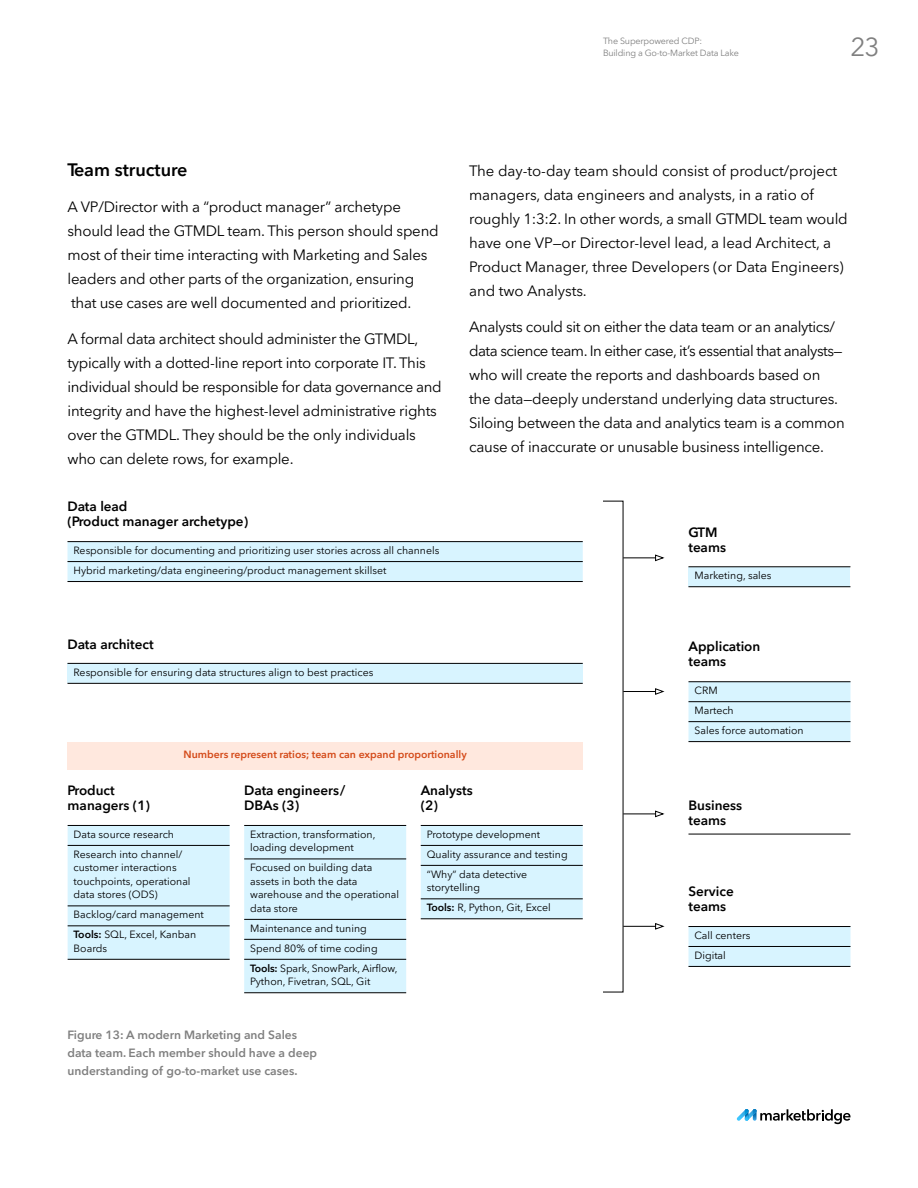
<style>
.page{position:relative;width:918px;height:1188px;background:#fff}
.page>*{position:absolute;margin:0;border:0;box-sizing:border-box;transform-origin:0 0}
.t1{font:26.1px "Avenir Next LT Pro";color:#808080}
.t2{font:600 18px "Avenir Next LT Pro";color:#000}
.t3{font:15px/24px "Avenir Next LT Pro";letter-spacing:-.015em;color:#000}
.t4{font:600 13.5px/15px "Avenir Next LT Pro";color:#000}
.t5{font:600 12px/18px "Avenir Next LT Pro";color:#808080}
.t6{font:10.5px/20px "Avenir Next LT Pro";color:#000}
.t7{font:600 10.5px "Avenir Next LT Pro";color:#d44a19}
.t8{font:9px/12px "Avenir Next LT Pro";letter-spacing:-.02em;color:#808080}
.s1{font-weight:600}
</style>
<div class="page">
<div style="left:68px;top:542px;width:515px;height:39px;background:#d8f4ff"></div>
<hr style="left:68px;top:541px;width:515px;height:1px;background:#000">
<hr style="left:68px;top:561px;width:515px;height:1px;background:#000">
<hr style="left:68px;top:581px;width:515px;height:1px;background:#000">
<div style="left:68px;top:663px;width:515px;height:20px;background:#d8f4ff"></div>
<hr style="left:68px;top:663px;width:515px;height:1px;background:#000">
<hr style="left:68px;top:683px;width:515px;height:1px;background:#000">
<div style="left:688px;top:927px;width:162px;height:39px;background:#d8f4ff"></div>
<hr style="left:688px;top:926px;width:162px;height:1px;background:#000">
<hr style="left:688px;top:946px;width:162px;height:1px;background:#000">
<hr style="left:688px;top:966px;width:162px;height:1px;background:#000">
<hr style="left:623px;top:926px;width:33px;height:1px;background:#000">
<div style="left:688px;top:682px;width:162px;height:59px;background:#d8f4ff"></div>
<hr style="left:688px;top:681px;width:162px;height:1px;background:#000">
<hr style="left:688px;top:701px;width:162px;height:1px;background:#000">
<hr style="left:688px;top:721px;width:162px;height:1px;background:#000">
<hr style="left:688px;top:741px;width:162px;height:1px;background:#000">
<hr style="left:623px;top:691px;width:32px;height:1px;background:#000">
<hr style="left:688px;top:834px;width:162px;height:1px;background:#000">
<hr style="left:623px;top:814px;width:33px;height:1px;background:#000">
<div style="left:688px;top:567px;width:162px;height:20px;background:#d8f4ff"></div>
<hr style="left:688px;top:567px;width:162px;height:1px;background:#000">
<hr style="left:688px;top:586px;width:162px;height:1px;background:#000">
<hr style="left:623px;top:558px;width:32px;height:1px;background:#000">
<div style="left:68px;top:742px;width:515px;height:28px;background:#ffe8de"></div>
<div style="left:68px;top:826px;width:162px;height:133px;background:#d8f4ff"></div>
<hr style="left:68px;top:825px;width:162px;height:1px;background:#000">
<hr style="left:68px;top:845px;width:162px;height:1px;background:#000">
<hr style="left:68px;top:906px;width:162px;height:1px;background:#000">
<hr style="left:68px;top:926px;width:162px;height:1px;background:#000">
<hr style="left:68px;top:959px;width:162px;height:1px;background:#000">
<div style="left:244px;top:826px;width:162px;height:166px;background:#d8f4ff"></div>
<hr style="left:244px;top:825px;width:162px;height:1px;background:#000">
<hr style="left:244px;top:859px;width:162px;height:1px;background:#000">
<hr style="left:244px;top:919px;width:162px;height:1px;background:#000">
<hr style="left:244px;top:939px;width:162px;height:1px;background:#000">
<hr style="left:244px;top:959px;width:162px;height:1px;background:#000">
<hr style="left:244px;top:992px;width:162px;height:1px;background:#000">
<div style="left:421px;top:826px;width:162px;height:93px;background:#d8f4ff"></div>
<hr style="left:421px;top:825px;width:162px;height:1px;background:#000">
<hr style="left:421px;top:845px;width:162px;height:1px;background:#000">
<hr style="left:421px;top:865px;width:162px;height:1px;background:#000">
<hr style="left:421px;top:899px;width:162px;height:1px;background:#000">
<hr style="left:421px;top:919px;width:162px;height:1px;background:#000">
<svg style="left:655px;top:554px;width:10px;height:7px"></svg>
<svg style="left:655px;top:688px;width:10px;height:7px"></svg>
<svg style="left:655px;top:811px;width:10px;height:6px"></svg>
<svg style="left:655px;top:923px;width:10px;height:7px"></svg>
<svg style="left:737px;top:1109px;width:114px;height:15px"></svg>
<p class="t8" style="left:603px;top:34px;width:138px">The Superpowered CDP:<br>Building a Go-to-Market Data Lake</p>
<h1 class="t1" style="left:850px;top:31px;width:31px">23</h1>
<p class="t2" style="left:68px;top:158px;width:121px">Team structure</p>
<p class="t3" style="left:68px;top:194px;width:373px">A VP/Director with a “product manager” archetype should lead the GTMDL team. This person should spend most of their time interacting with Marketing and Sales leaders and other parts of the organization, ensuring that use cases are well documented and prioritized.</p>
<p class="t3" style="left:68px;top:326px;width:376px">A formal data architect should administer the GTMDL, typically with a dotted-line report into corporate IT. This individual should be responsible for data governance and integrity and have the highest-level administrative rights over the GTMDL. They should be the only individuals who can delete rows, for example.</p>
<p class="t4" style="left:68px;top:499px;width:182px">Data lead<br>(Product manager archetype)</p>
<p class="t6" style="left:74px;top:540px;width:367px">Responsible for documenting and prioritizing user stories across all channels<br>Hybrid marketing/data engineering/product management skillset</p>
<p class="t4" style="left:68px;top:637px;width:88px">Data architect</p>
<p class="t6" style="left:74px;top:662px;width:301px">Responsible for ensuring data structures align to best practices</p>
<p class="t3" style="left:469px;top:158px;width:380px">The day-to-day team should consist of product/project managers, data engineers and analysts, in a ratio of roughly 1:3:2. In other words, a small GTMDL team would have one VP—or Director-level lead, a lead Architect, a Product Manager, three Developers (or Data Engineers) and two Analysts.</p>
<p class="t3" style="left:469px;top:314px;width:377px">Analysts could sit on either the data team or an analytics/ data science team. In either case, it’s essential that analysts— who will create the reports and dashboards based on the data—deeply understand underlying data structures.<br>Siloing between the data and analytics team is a common cause of inaccurate or unusable business intelligence.</p>
<p class="t4" style="left:688px;top:524px;width:39px">GTM teams</p>
<p class="t6" style="left:694px;top:566px;width:79px">Marketing, sales</p>
<p class="t4" style="left:688px;top:639px;width:73px">Application teams</p>
<p class="t6" style="left:694px;top:681px;width:111px">CRM<br>Martech<br>Sales force automation</p>
<p class="t7" style="left:184px;top:748px;width:285px">Numbers represent ratios; team can expand proportionally</p>
<p class="t4" style="left:68px;top:783px;width:84px">Product managers (1)</p>
<p class="t6" style="left:74px;top:824px;width:110px">Data source research<br>Research into channel/</p>
<p class="t6" style="left:74px;top:861px;width:119px;line-height:13.5px">customer interactions touchpoints, operational data stores (ODS)</p>
<p class="t6" style="left:74px;top:905px;width:132px">Backlog/card management<br><span class="s1">Tools:</span> SQL, Excel, Kanban</p>
<p class="t6" style="left:74px;top:938px;width:35px">Boards</p>
<p class="t4" style="left:244px;top:783px;width:103px">Data engineers/<br>DBAs (3)</p>
<p class="t6" style="left:250px;top:828px;width:127px;line-height:13.5px">Extraction, transformation, loading development</p>
<p class="t6" style="left:250px;top:861px;width:151px;line-height:13.5px">Focused on building data assets in both the data warehouse and the operational data store</p>
<p class="t6" style="left:250px;top:918px;width:149px">Maintenance and tuning<br>Spend 80% of time coding<br><span class="s1">Tools:</span> Spark, SnowPark, Airflow,</p>
<p class="t6" style="left:250px;top:972px;width:122px">Python, Fivetran, SQL, Git</p>
<p class="t5" style="left:68px;top:1026px;width:251px">Figure 13: A modern Marketing and Sales data team. Each member should have a deep understanding of go-to-market use cases.</p>
<p class="t4" style="left:421px;top:783px;width:53px">Analysts (2)</p>
<p class="t6" style="left:427px;top:824px;width:142px">Prototype development<br>Quality assurance and testing “Why” data detective</p>
<p class="t6" style="left:427px;top:878px;width:126px">storytelling<br><span class="s1">Tools:</span> R, Python, Git, Excel</p>
<p class="t4" style="left:688px;top:798px;width:55px">Business teams</p>
<p class="t4" style="left:688px;top:884px;width:47px">Service teams</p>
<p class="t6" style="left:694px;top:925px;width:58px">Call centers<br>Digital</p>
</div>
